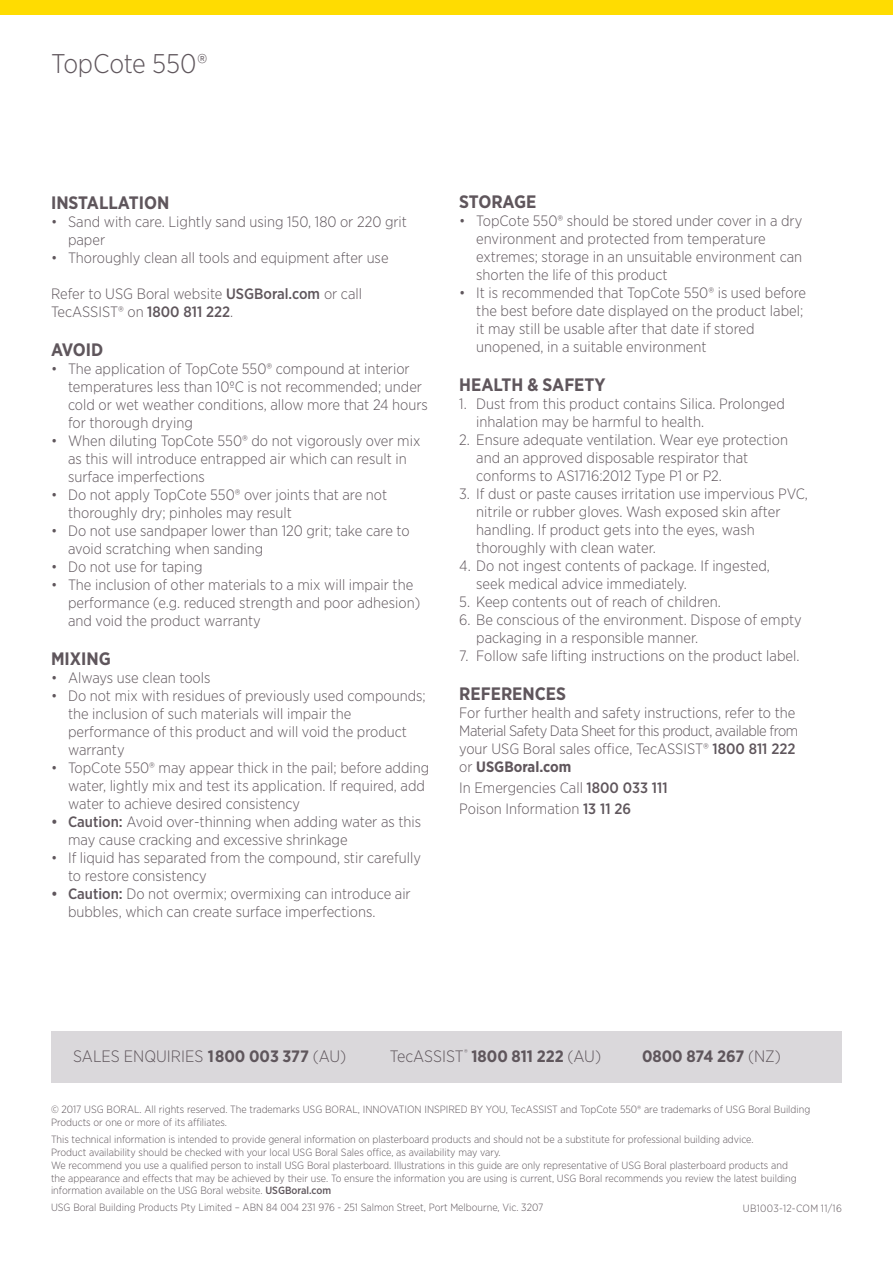
<style>
.page{position:relative;width:893px;height:1263px;background:#fff}
.page>*{position:absolute;margin:0;border:0;box-sizing:border-box;transform-origin:0 0}
.Product_Name_followe{font:300 27px "Gotham Narrow";letter-spacing:-.01em;color:#5f565c}
.Body_bullets{font:700 18px "Gotham Narrow";color:#5f565c}
.Heading_level_1{font:700 18px "Gotham Narrow";color:#5f565c}
.Body_copy_last{font:700 18px "Gotham Narrow";letter-spacing:-.02em;color:#5f565c}
.Phone_numbers{font:300 16.5px "Gotham Narrow";color:#5f565c}
.Phone_numbers-2{font:700 16.5px "Gotham Narrow";color:#5f565c}
.Body_copy{font:300 15px/18px "Gotham Narrow";color:#5f565c}
.Body_copy_last-2{font:300 15px/18px "Gotham Narrow";color:#5f565c}
.Disclaimer{font:300 10.5px/12.8px "Gotham Narrow";color:#5f565c}
.Key_Number{font:300 10.5px "Gotham Narrow";letter-spacing:.025em;color:#5f565c}
.s1{font-weight:500}
.s2{font-weight:700}
.s3{font-weight:300}
</style>
<div class="page">
<div style="left:0;top:0;width:893px;height:15px;background:#ffdc01"></div>
<div style="left:51px;top:1031px;width:791px;height:51px;background:#dad8db"></div>
<p class="Product_Name_followe" style="left:51px;top:47px;width:158px">TopCote 550®</p>
<p class="Heading_level_1" style="left:51px;top:191px;width:120px">INSTALLATION</p>
<p class="Body_copy" style="left:68px;top:212px;width:341px;text-indent:-17px">• Sand with care. Lightly sand using 150, 180 or 220 grit paper</p>
<p class="Body_copy" style="left:51px;top:248px;width:339px">• Thoroughly clean all tools and equipment after use</p>
<p class="Body_copy_last-2" style="left:51px;top:284px;width:313px">Refer to USG Boral website <span class="s1">USGBoral.com</span> or call<br>TecASSIST® on <span class="s1">1800 811 222</span>.</p>
<p class="Body_copy_last" style="left:51px;top:338px;width:54px">AVOID</p>
<p class="Body_copy" style="left:68px;top:359px;width:361px;text-indent:-17px">• The application of TopCote 550® compound at interior temperatures less than 10ºC is not recommended; under cold or wet weather conditions, allow more that 24 hours for thorough drying</p>
<p class="Body_copy" style="left:68px;top:431px;width:354px;text-indent:-17px">• When diluting TopCote 550® do not vigorously over mix as this will introduce entrapped air which can result in surface imperfections</p>
<p class="Body_copy" style="left:68px;top:485px;width:321px;text-indent:-17px">• Do not apply TopCote 550® over joints that are not thoroughly dry; pinholes may result</p>
<p class="Body_copy" style="left:68px;top:521px;width:343px;text-indent:-17px">• Do not use sandpaper lower than 120 grit; take care to avoid scratching when sanding</p>
<p class="Body_copy" style="left:51px;top:557px;width:153px">• Do not use for taping</p>
<p class="Body_copy" style="left:68px;top:575px;width:354px;text-indent:-17px">• The inclusion of other materials to a mix will impair the performance (e.g. reduced strength and poor adhesion) and void the product warranty</p>
<p class="Body_bullets" style="left:51px;top:647px;width:61px">MIXING</p>
<p class="Body_copy" style="left:51px;top:668px;width:161px">• Always use clean tools</p>
<p class="Body_copy" style="left:68px;top:686px;width:359px;text-indent:-17px">• Do not mix with residues of previously used compounds; the inclusion of such materials will impair the performance of this product and will void the product warranty</p>
<p class="Body_copy" style="left:68px;top:758px;width:363px;text-indent:-17px">• TopCote 550® may appear thick in the pail; before adding water, lightly mix and test its application. If required, add water to achieve desired consistency</p>
<p class="Body_copy" style="left:68px;top:812px;width:355px;text-indent:-17px"><span class="s1">• Caution:</span> Avoid over-thinning when adding water as this may cause cracking and excessive shrinkage</p>
<p class="Body_copy" style="left:68px;top:848px;width:354px;text-indent:-17px">• If liquid has separated from the compound, stir carefully to restore consistency</p>
<p class="Body_copy" style="left:68px;top:884px;width:344px;text-indent:-17px"><span class="s1">• Caution:</span> Do not overmix; overmixing can introduce air bubbles, which can create surface imperfections.</p>
<p class="Heading_level_1" style="left:459px;top:190px;width:79px">STORAGE</p>
<p class="Body_copy" style="left:476px;top:211px;width:328px;text-indent:-17px">• TopCote 550® should be stored under cover in a dry environment and protected from temperature extremes; storage in an unsuitable environment can shorten the life of this product</p>
<p class="Body_copy" style="left:476px;top:283px;width:331px;text-indent:-17px">• It is recommended that TopCote 550® is used before the best before date displayed on the product label; it may still be usable after that date if stored unopened, in a suitable environment</p>
<p class="Body_bullets" style="left:459px;top:373px;width:148px">HEALTH &amp; SAFETY</p>
<p class="Body_copy" style="left:476px;top:394px;width:310px;text-indent:-17px">1. Dust from this product contains Silica. Prolonged inhalation may be harmful to health.</p>
<p class="Body_copy" style="left:476px;top:430px;width:313px;text-indent:-17px">2. Ensure adequate ventilation. Wear eye protection and an approved disposable respirator that conforms to AS1716:2012 Type P1 or P2.</p>
<p class="Body_copy" style="left:476px;top:484px;width:333px;text-indent:-17px">3. If dust or paste causes irritation use impervious PVC, nitrile or rubber gloves. Wash exposed skin after handling. If product gets into the eyes, wash thoroughly with clean water.</p>
<p class="Body_copy" style="left:476px;top:556px;width:295px;text-indent:-17px">4. Do not ingest contents of package. If ingested, seek medical advice immediately.</p>
<p class="Body_copy" style="left:459px;top:592px;width:263px">5. Keep contents out of reach of children.</p>
<p class="Body_copy" style="left:476px;top:610px;width:327px;text-indent:-17px">6. Be conscious of the environment. Dispose of empty packaging in a responsible manner.</p>
<p class="Body_copy" style="left:459px;top:646px;width:342px">7. Follow safe lifting instructions on the product label.</p>
<p class="Body_bullets" style="left:459px;top:682px;width:108px">REFERENCES</p>
<p class="Body_copy" style="left:459px;top:703px;width:340px">For further health and safety instructions, refer to the Material Safety Data Sheet for this product, available from your USG Boral sales office, TecASSIST® <span class="s1">1800 811 222 </span>or <span class="s2">USGBoral.com</span></p>
<p class="Body_copy" style="left:459px;top:778px;width:210px">In Emergencies Call <span class="s1">1800 033 111</span></p>
<p class="Body_copy" style="left:459px;top:799px;width:173px">Poison Information <span class="s1">13 11 26</span></p>
<p class="Phone_numbers" style="left:73px;top:1046px;width:275px">SALES ENQUIRIES <span class="s2">1800 003 377</span> (AU)</p>
<p class="Phone_numbers" style="left:390px;top:1046px;width:213px">TecASSIST<sup>®</sup> <span class="s2">1800 811 222</span> (AU)</p>
<p class="Phone_numbers-2" style="left:642px;top:1045px;width:140px">0800 874 267 <span class="s3">(NZ)</span></p>
<p class="Disclaimer" style="left:51px;top:1103px;width:761px">© 2017 USG BORAL. All rights reserved. The trademarks USG BORAL, INNOVATION INSPIRED BY YOU, TecASSIST and TopCote 550® are trademarks of USG Boral Building<br>Products or one or more of its affiliates.</p>
<p class="Disclaimer" style="left:51px;top:1133px;width:747px">This technical information is intended to provide general information on plasterboard products and should not be a substitute for professional building advice.<br>Product availability should be checked with your local USG Boral Sales office, as availability may vary.<br>We recommend you use a qualified person to install USG Boral plasterboard. Illustrations in this guide are only representative of USG Boral plasterboard products and the appearance and effects that may be achieved by their use. To ensure the information you are using is current, USG Boral recommends you review the latest building information available on the USG Boral website. <span class="s1">USGBoral.com</span></p>
<p class="Disclaimer" style="left:51px;top:1201px;width:494px">USG Boral Building Products Pty Limited – ABN 84 004 231 976 - 251 Salmon Street, Port Melbourne, Vic. 3207</p>
<p class="Key_Number" style="left:743px;top:1202px;width:101px">UB1003-12-COM 11/16</p>
</div>
